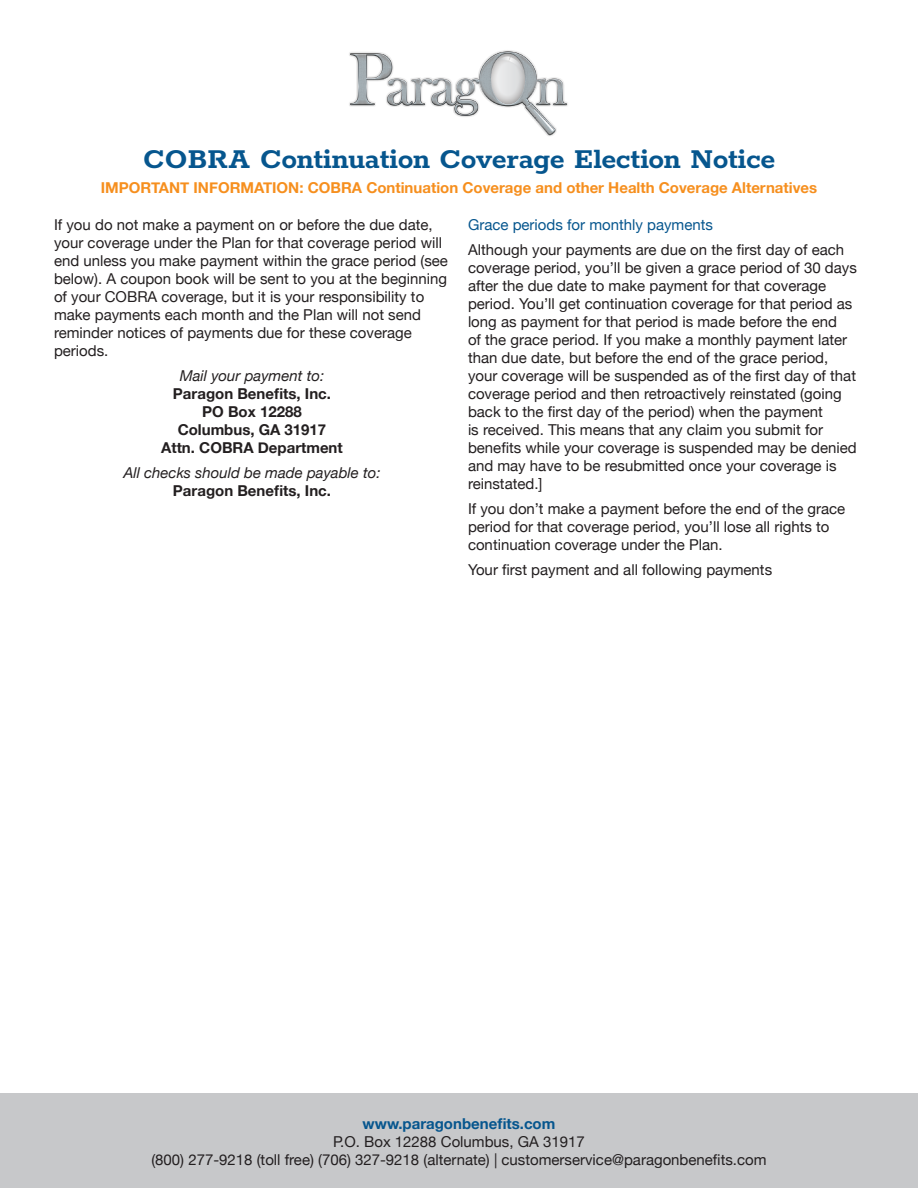
<style>
.page{position:relative;width:918px;height:1188px;background:#fff}
.page>*{position:absolute;margin:0;border:0;box-sizing:border-box;transform-origin:0 0}
.t1{font:31.5px "Rokkitt";letter-spacing:-.005em;color:#06568e}
.t2{font:15px/18px "Helvetica Neue";color:#231f20}
.t3{font:700 15px "Helvetica Neue";color:#231f20}
.t4{font:700 15px "Helvetica Neue";color:#f68f1e}
.t5{font:italic 15px "Helvetica Neue";color:#231f20}
.t6{font:15px "Helvetica Neue";color:#06568e}
.t7{font:700 15px "Helvetica Neue";color:#06568e}
</style>
<div class="page">
<img style="left:349px;top:50px;width:219px;height:86px">
<div style="left:0;top:1094px;width:918px;height:94px;background:#c7c8ca"></div>
<p class="t1" style="left:143px;top:138px;width:634px">COBRA Continuation Coverage Election Notice</p>
<p class="t4" style="left:101px;top:175px;width:718px">IMPORTANT INFORMATION: COBRA Continuation Coverage and other Health Coverage Alternatives</p>
<p class="t2" style="left:54px;top:217px;width:395px">If you do not make a payment on or before the due date, your coverage under the Plan for that coverage period will end unless you make payment within the grace period (see below). A coupon book will be sent to you at the beginning of your COBRA coverage, but it is your responsibility to make payments each month and the Plan will not send reminder notices of payments due for these coverage periods.</p>
<p class="t5" style="left:180px;top:365px;width:146px">Mail your payment to:</p>
<p class="t3" style="left:173px;top:382px;width:160px">Paragon Benefits, Inc.</p>
<p class="t3" style="left:202px;top:400px;width:101px">PO Box 12288</p>
<p class="t3" style="left:178px;top:418px;width:150px">Columbus, GA 31917</p>
<p class="t3" style="left:161px;top:436px;width:183px">Attn. COBRA Department</p>
<p class="t5" style="left:123px;top:462px;width:259px">All checks should be made payable to:</p>
<p class="t3" style="left:173px;top:479px;width:160px">Paragon Benefits, Inc.</p>
<p class="t6" style="left:468px;top:214px;width:247px">Grace periods for monthly payments</p>
<p class="t2" style="left:468px;top:242px;width:390px">Although your payments are due on the first day of each coverage period, you’ll be given a grace period of 30 days after the due date to make payment for that coverage period. You’ll get continuation coverage for that period as long as payment for that period is made before the end<br>of the grace period. If you make a monthly payment later than due date, but before the end of the grace period, your coverage will be suspended as of the first day of that coverage period and then retroactively reinstated (going back to the first day of the period) when the payment<br>is received. This means that any claim you submit for benefits while your coverage is suspended may be denied and may have to be resubmitted once your coverage is reinstated.]</p>
<p class="t2" style="left:468px;top:500px;width:379px">If you don’t make a payment before the end of the grace period for that coverage period, you’ll lose all rights to continuation coverage under the Plan.</p>
<p class="t2" style="left:468px;top:561px;width:306px">Your first payment and all following payments</p>
<p class="t7" style="left:363px;top:1112px;width:194px">www.paragonbenefits.com</p>
<p class="t2" style="left:151px;top:1134px;width:617px;text-align:center">P.O. Box 12288 Columbus, GA 31917<br>(800) 277-9218 (toll free) (706) 327-9218 (alternate) | customerservice@paragonbenefits.com</p>
</div>
